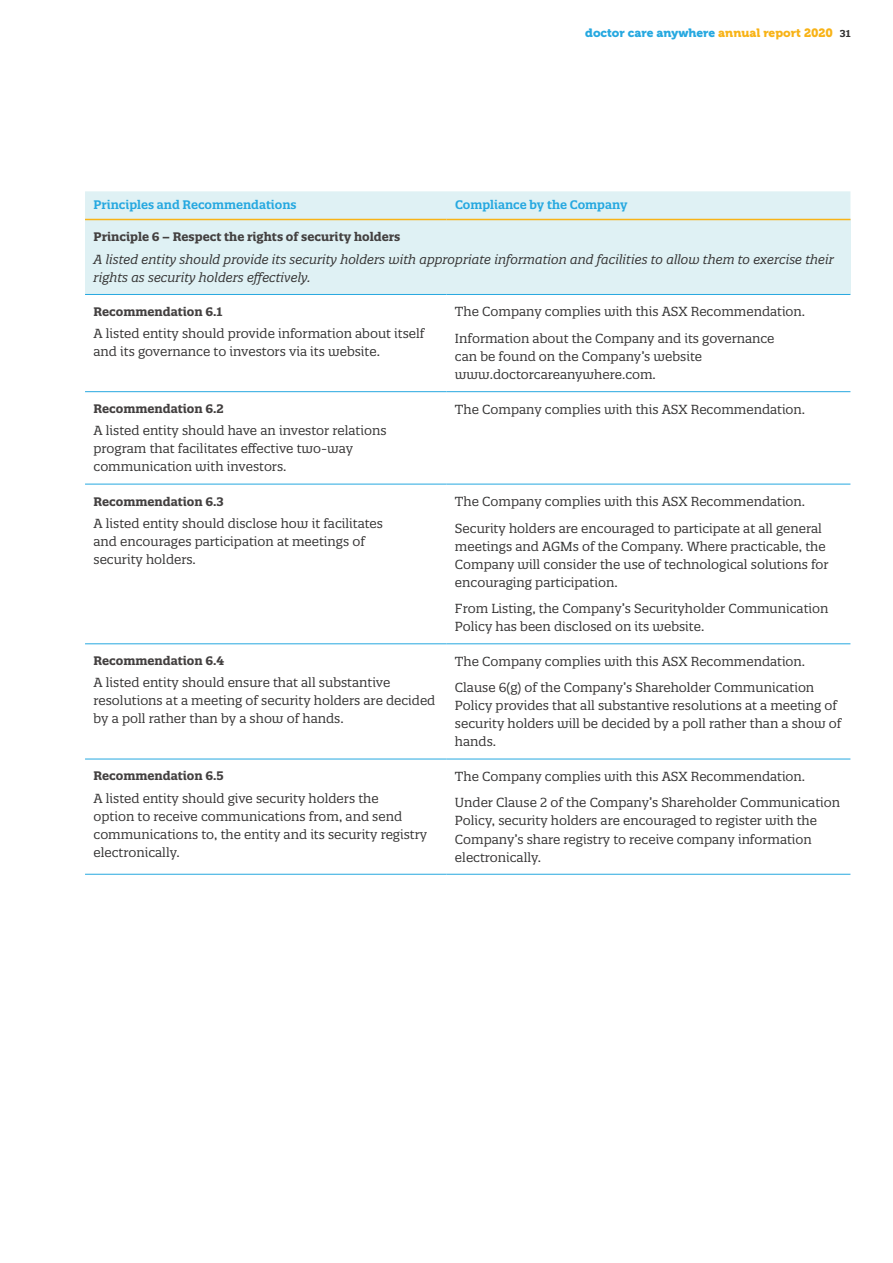
<style>
.page{position:relative;width:893px;height:1263px;background:#fff}
.page>*{position:absolute;margin:0;border:0;box-sizing:border-box;transform-origin:0 0}
.t1{font:12.75px/18px "Quatro Slab";color:#353434}
.t2{font:italic 12.75px/18px "Quatro Slab";color:#353434}
.t3{font:700 12px "Quatro Slab";color:#434040}
.t4{font:600 12px "Quatro Slab";color:#26a8e0}
.t5{font:12px "Museo 900";color:#26a8e0}
.s1{color:#f8b317}
.s2{font-family:"Quatro Slab";font-weight:700;font-size:9.75px;color:#353434}
</style>
<div class="page">
<svg style="left:85px;top:191px;width:765px;height:28px;background:#dff0f2"></svg>
<div style="left:85px;top:219px;width:765px;height:75px;background:#dff1f4"></div>
<hr style="left:85px;top:219px;width:361px;height:1px;background:#f8b317">
<hr style="left:446px;top:219px;width:404px;height:1px;background:#f8b317">
<hr style="left:85px;top:294px;width:361px;height:1px;background:#26a8e0">
<hr style="left:446px;top:294px;width:404px;height:1px;background:#26a8e0">
<hr style="left:85px;top:391px;width:361px;height:1px;background:#26a8e0">
<hr style="left:446px;top:391px;width:404px;height:1px;background:#26a8e0">
<hr style="left:85px;top:484px;width:361px;height:1px;background:#26a8e0">
<hr style="left:446px;top:484px;width:404px;height:1px;background:#26a8e0">
<hr style="left:85px;top:643px;width:361px;height:1px;background:#26a8e0">
<hr style="left:446px;top:643px;width:404px;height:1px;background:#26a8e0">
<hr style="left:85px;top:759px;width:361px;height:1px;background:#26a8e0">
<hr style="left:446px;top:759px;width:404px;height:1px;background:#26a8e0">
<hr style="left:85px;top:874px;width:361px;height:1px;background:#26a8e0">
<hr style="left:446px;top:874px;width:404px;height:1px;background:#26a8e0">
<p class="t5" style="left:585px;top:26px;width:267px">doctor care anywhere <span class="s1">annual report 2020</span> <span class="s2">31</span></p>
<p class="t4" style="left:94px;top:197px;width:205px">Principles and Recommendations</p>
<p class="t4" style="left:455px;top:197px;width:174px">Compliance by the Company</p>
<p class="t3" style="left:94px;top:229px;width:308px">Principle 6 – Respect the rights of security holders</p>
<p class="t2" style="left:94px;top:250px;width:742px">A listed entity should provide its security holders with appropriate information and facilities to allow them to exercise their rights as security holders effectively.</p>
<p class="t3" style="left:94px;top:304px;width:130px">Recommendation 6.1</p>
<p class="t1" style="left:94px;top:324px;width:332px">A listed entity should provide information about itself and its governance to investors via its website.</p>
<p class="t1" style="left:455px;top:298px;width:352px;line-height:26.5px">The Company complies with this ASX Recommendation.<br>Information about the Company and its governance</p>
<p class="t1" style="left:455px;top:347px;width:249px">can be found on the Company’s website www.doctorcareanywhere.com.</p>
<p class="t3" style="left:94px;top:401px;width:132px">Recommendation 6.2</p>
<p class="t1" style="left:94px;top:422px;width:294px">A listed entity should have an investor relations program that facilitates effective two-way communication with investors.</p>
<p class="t3" style="left:94px;top:493px;width:132px">Recommendation 6.3</p>
<p class="t1" style="left:94px;top:514px;width:291px">A listed entity should disclose how it facilitates and encourages participation at meetings of security holders.</p>
<p class="t3" style="left:94px;top:653px;width:132px">Recommendation 6.4</p>
<p class="t1" style="left:94px;top:674px;width:343px">A listed entity should ensure that all substantive resolutions at a meeting of security holders are decided by a poll rather than by a show of hands.</p>
<p class="t3" style="left:94px;top:768px;width:132px">Recommendation 6.5</p>
<p class="t1" style="left:94px;top:789px;width:335px">A listed entity should give security holders the<br>option to receive communications from, and send communications to, the entity and its security registry electronically.</p>
<p class="t1" style="left:455px;top:400px;width:352px">The Company complies with this ASX Recommendation.</p>
<p class="t1" style="left:455px;top:488px;width:369px;line-height:26.5px">The Company complies with this ASX Recommendation.<br>Security holders are encouraged to participate at all general</p>
<p class="t1" style="left:455px;top:537px;width:375px">meetings and AGMs of the Company. Where practicable, the<br>Company will consider the use of technological solutions for encouraging participation.</p>
<p class="t1" style="left:455px;top:599px;width:375px">From Listing, the Company’s Securityholder Communication<br>Policy has been disclosed on its website.</p>
<p class="t1" style="left:455px;top:648px;width:361px;line-height:26.5px">The Company complies with this ASX Recommendation.<br>Clause 6(g) of the Company’s Shareholder Communication</p>
<p class="t1" style="left:455px;top:697px;width:388px">Policy provides that all substantive resolutions at a meeting of security holders will be decided by a poll rather than a show of hands.</p>
<p class="t1" style="left:455px;top:763px;width:387px;line-height:26.5px">The Company complies with this ASX Recommendation.<br>Under Clause 2 of the Company’s Shareholder Communication</p>
<p class="t1" style="left:455px;top:812px;width:364px">Policy, security holders are encouraged to register with the<br>Company’s share registry to receive company information electronically.</p>
</div>
